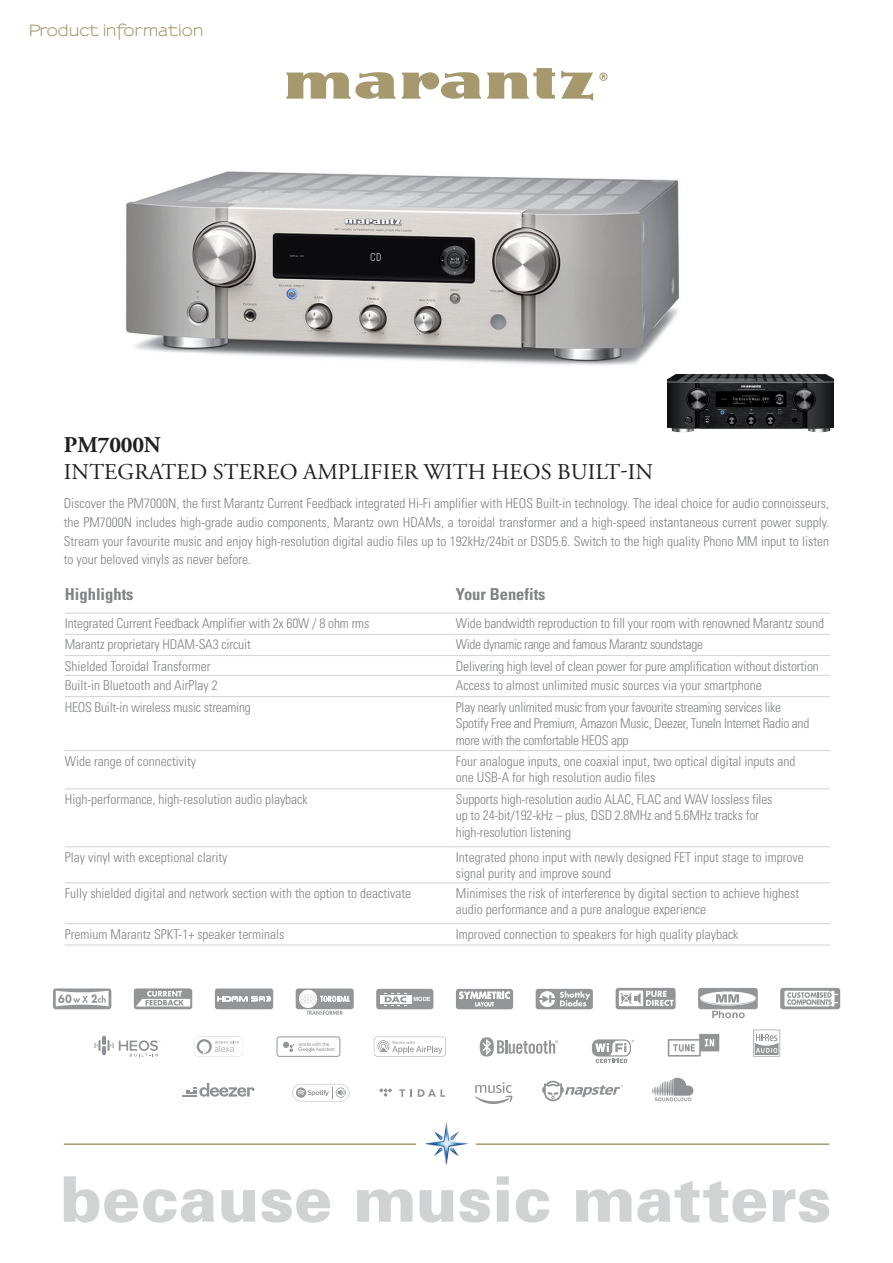
<style>
.page{position:relative;width:893px;height:1263px;background:#fff}
.page>*{position:absolute;margin:0;border:0;box-sizing:border-box;transform-origin:0 0}
.t1{font:22.5px "Adobe Garamond Pro";letter-spacing:.005em;color:#231f20}
.t2{font:700 22.5px "Adobe Garamond Pro";letter-spacing:-.005em;color:#231f20}
.t3{font:700 condensed 16.5px "Univers";color:#808285}
.t4{font:700 15px "Sansumi";letter-spacing:-.01em;color:#a7996e}
.t5{font:300 condensed 13.5px/16.5px "Univers";color:#808285}
.t6{font:300 condensed 13.5px/16.5px "Univers";letter-spacing:-.02em;color:#808285}
.t7{font:300 condensed 13.5px "Univers";letter-spacing:-.025em;color:#808285}
.t8{font:700 5.7px "Helvetica";color:#fff}
</style>
<div class="page">
<img style="left:126px;top:171px;width:554px;height:194px">
<img style="left:667px;top:374px;width:167px;height:59px">
<hr style="left:64px;top:1143px;width:765px;height:2px;background:#a7996e">
<div style="left:417px;top:1115px;width:59px;height:56px;background:#fff"></div>
<img style="left:425px;top:1122px;width:43px;height:42px">
<svg style="left:64px;top:1176px;width:150px;height:46px"></svg>
<svg style="left:221px;top:1190px;width:34px;height:32px"></svg>
<svg style="left:261px;top:1189px;width:69px;height:33px"></svg>
<svg style="left:357px;top:1189px;width:55px;height:32px"></svg>
<svg style="left:420px;top:1190px;width:34px;height:32px"></svg>
<svg style="left:460px;top:1189px;width:30px;height:33px"></svg>
<svg style="left:497px;top:1176px;width:12px;height:45px"></svg>
<svg style="left:516px;top:1189px;width:33px;height:33px"></svg>
<svg style="left:576px;top:1189px;width:55px;height:32px"></svg>
<svg style="left:637px;top:1181px;width:129px;height:41px"></svg>
<svg style="left:772px;top:1189px;width:57px;height:33px"></svg>
<svg style="left:402px;top:72px;width:79px;height:27px"></svg>
<svg style="left:487px;top:68px;width:68px;height:31px"></svg>
<svg style="left:561px;top:71px;width:32px;height:29px"></svg>
<svg style="left:286px;top:72px;width:110px;height:27px"></svg>
<svg style="left:599px;top:73px;width:9px;height:8px"></svg>
<svg style="left:134px;top:988px;width:58px;height:21px"></svg>
<svg style="left:136px;top:991px;width:54px;height:15px"></svg>
<svg style="left:292px;top:1084px;width:57px;height:17px"></svg>
<svg style="left:592px;top:1039px;width:42px;height:24px"></svg>
<svg style="left:399px;top:1089px;width:13px;height:8px"></svg>
<svg style="left:418px;top:1089px;width:27px;height:8px"></svg>
<svg style="left:379px;top:1088px;width:13px;height:9px"></svg>
<svg style="left:753px;top:1029px;width:27px;height:27px"></svg>
<svg style="left:480px;top:1037px;width:78px;height:19px"></svg>
<svg style="left:94px;top:1036px;width:66px;height:20px"></svg>
<svg style="left:374px;top:1037px;width:72px;height:19px"></svg>
<svg style="left:698px;top:988px;width:60px;height:30px"></svg>
<svg style="left:616px;top:988px;width:60px;height:21px"></svg>
<svg style="left:668px;top:1034px;width:51px;height:22px"></svg>
<div style="left:277px;top:1037px;width:63px;height:19px;border:1px solid #939698;border-radius:2px"></div>
<svg style="left:283px;top:1042px;width:52px;height:10px"></svg>
<svg style="left:194px;top:1037px;width:49px;height:19px"></svg>
<svg style="left:475px;top:1082px;width:38px;height:22px"></svg>
<svg style="left:542px;top:1081px;width:80px;height:20px"></svg>
<svg style="left:652px;top:1078px;width:41px;height:23px"></svg>
<svg style="left:215px;top:988px;width:58px;height:21px"></svg>
<svg style="left:296px;top:988px;width:58px;height:27px"></svg>
<svg style="left:456px;top:989px;width:57px;height:20px"></svg>
<div style="left:53px;top:988px;width:58px;height:21px;background:#939598;border-radius:3px"></div>
<svg style="left:56px;top:990px;width:53px;height:16px"></svg>
<div style="left:376px;top:989px;width:57px;height:20px;background:#939598;border-radius:3px"></div>
<div style="left:380px;top:995px;width:32px;height:9px;background:#fff"></div>
<svg style="left:384px;top:993px;width:23px;height:13px"></svg>
<svg style="left:780px;top:988px;width:60px;height:21px"></svg>
<svg style="left:784px;top:991px;width:54px;height:15px"></svg>
<div style="left:536px;top:989px;width:57px;height:20px;background:#939598;border-radius:3px"></div>
<svg style="left:539px;top:991px;width:51px;height:15px"></svg>
<hr style="left:65px;top:613px;width:391px;height:1px;background:#d1d2d4">
<hr style="left:456px;top:613px;width:374px;height:1px;background:#d1d2d4">
<hr style="left:65px;top:634px;width:391px;height:1px;background:#d1d2d4">
<hr style="left:456px;top:634px;width:374px;height:1px;background:#d1d2d4">
<hr style="left:65px;top:655px;width:391px;height:1px;background:#d1d2d4">
<hr style="left:456px;top:655px;width:374px;height:1px;background:#d1d2d4">
<hr style="left:65px;top:675px;width:391px;height:1px;background:#d1d2d4">
<hr style="left:456px;top:675px;width:374px;height:1px;background:#d1d2d4">
<hr style="left:65px;top:696px;width:391px;height:1px;background:#d1d2d4">
<hr style="left:456px;top:696px;width:374px;height:1px;background:#d1d2d4">
<hr style="left:65px;top:750px;width:391px;height:1px;background:#d1d2d4">
<hr style="left:456px;top:750px;width:374px;height:1px;background:#d1d2d4">
<hr style="left:65px;top:788px;width:391px;height:1px;background:#d1d2d4">
<hr style="left:456px;top:788px;width:374px;height:1px;background:#d1d2d4">
<hr style="left:65px;top:846px;width:391px;height:1px;background:#d1d2d4">
<hr style="left:456px;top:846px;width:374px;height:1px;background:#d1d2d4">
<hr style="left:65px;top:882px;width:391px;height:1px;background:#d1d2d4">
<hr style="left:456px;top:882px;width:374px;height:1px;background:#d1d2d4">
<hr style="left:65px;top:923px;width:391px;height:1px;background:#d1d2d4">
<hr style="left:456px;top:923px;width:374px;height:1px;background:#d1d2d4">
<hr style="left:65px;top:945px;width:391px;height:1px;background:#d1d2d4">
<hr style="left:456px;top:945px;width:374px;height:1px;background:#d1d2d4">
<svg style="left:183px;top:1083px;width:72px;height:13px"></svg>
<p class="t4" style="left:28px;top:22px;width:177px">Product information</p>
<h1 class="t2" style="left:64px;top:432px;width:98px">PM7000N</h1>
<h1 class="t1" style="left:64px;top:459px;width:591px">INTEGRATED STEREO AMPLIFIER WITH HEOS BUILT-IN</h1>
<p class="t5" style="left:64px;top:494px;width:767px;line-height:18.8px;text-align:justify">Discover the PM7000N, the first Marantz Current Feedback integrated Hi-Fi amplifier with HEOS Built-in technology. The ideal choice for audio connoisseurs, the PM7000N includes high-grade audio components, Marantz own HDAMs, a toroidal transformer and a high-speed instantaneous current power supply.<br>Stream your favourite music and enjoy high-resolution digital audio files up to 192kHz/24bit or DSD5.6. Switch to the high quality Phono MM input to listen to your beloved vinyls as never before.</p>
<p class="t3" style="left:65px;top:584px;width:70px">Highlights</p>
<p class="t3" style="left:456px;top:584px;width:91px">Your Benefits</p>
<p class="t5" style="left:65px;top:615px;width:306px">Integrated Current Feedback Amplifier with 2x 60W / 8 ohm rms</p>
<p class="t5" style="left:456px;top:615px;width:370px">Wide bandwidth reproduction to fill your room with renowned Marantz sound</p>
<p class="t5" style="left:65px;top:636px;width:187px">Marantz proprietary HDAM-SA3 circuit</p>
<p class="t7" style="left:456px;top:636px;width:249px">Wide dynamic range and famous Marantz soundstage</p>
<p class="t5" style="left:65px;top:657px;width:147px">Shielded Toroidal Transformer</p>
<p class="t5" style="left:456px;top:657px;width:364px">Delivering high level of clean power for pure amplification without distortion</p>
<p class="t5" style="left:65px;top:677px;width:154px">Built-in Bluetooth and AirPlay 2</p>
<p class="t5" style="left:456px;top:677px;width:307px">Access to almost unlimited music sources via your smartphone</p>
<p class="t5" style="left:65px;top:698px;width:187px">HEOS Built-in wireless music streaming</p>
<p class="t6" style="left:456px;top:698px;width:355px">Play nearly unlimited music from your favourite streaming services like<br>Spotify Free and Premium, Amazon Music, Deezer, TuneIn Internet Radio and more with the comfortable HEOS app</p>
<p class="t5" style="left:65px;top:752px;width:133px">Wide range of connectivity</p>
<p class="t5" style="left:456px;top:752px;width:341px">Four analogue inputs, one coaxial input, two optical digital inputs and one USB-A for high resolution audio files</p>
<p class="t5" style="left:65px;top:791px;width:244px">High-performance, high-resolution audio playback</p>
<p class="t5" style="left:456px;top:791px;width:318px">Supports high-resolution audio ALAC, FLAC and WAV lossless files up to 24-bit/192-kHz – plus, DSD 2.8MHz and 5.6MHz tracks for high-resolution listening</p>
<p class="t5" style="left:65px;top:849px;width:164px">Play vinyl with exceptional clarity</p>
<p class="t5" style="left:456px;top:849px;width:349px">Integrated phono input with newly designed FET input stage to improve signal purity and improve sound</p>
<p class="t5" style="left:65px;top:885px;width:348px">Fully shielded digital and network section with the option to deactivate</p>
<p class="t5" style="left:456px;top:885px;width:345px">Minimises the risk of interference by digital section to achieve highest audio performance and a pure analogue experience</p>
<p class="t5" style="left:65px;top:926px;width:221px">Premium Marantz SPKT-1+ speaker terminals</p>
<p class="t5" style="left:456px;top:926px;width:284px">Improved connection to speakers for high quality playback</p>
<p class="t8" style="left:413px;top:995px;width:19px">MODE</p>
</div>
